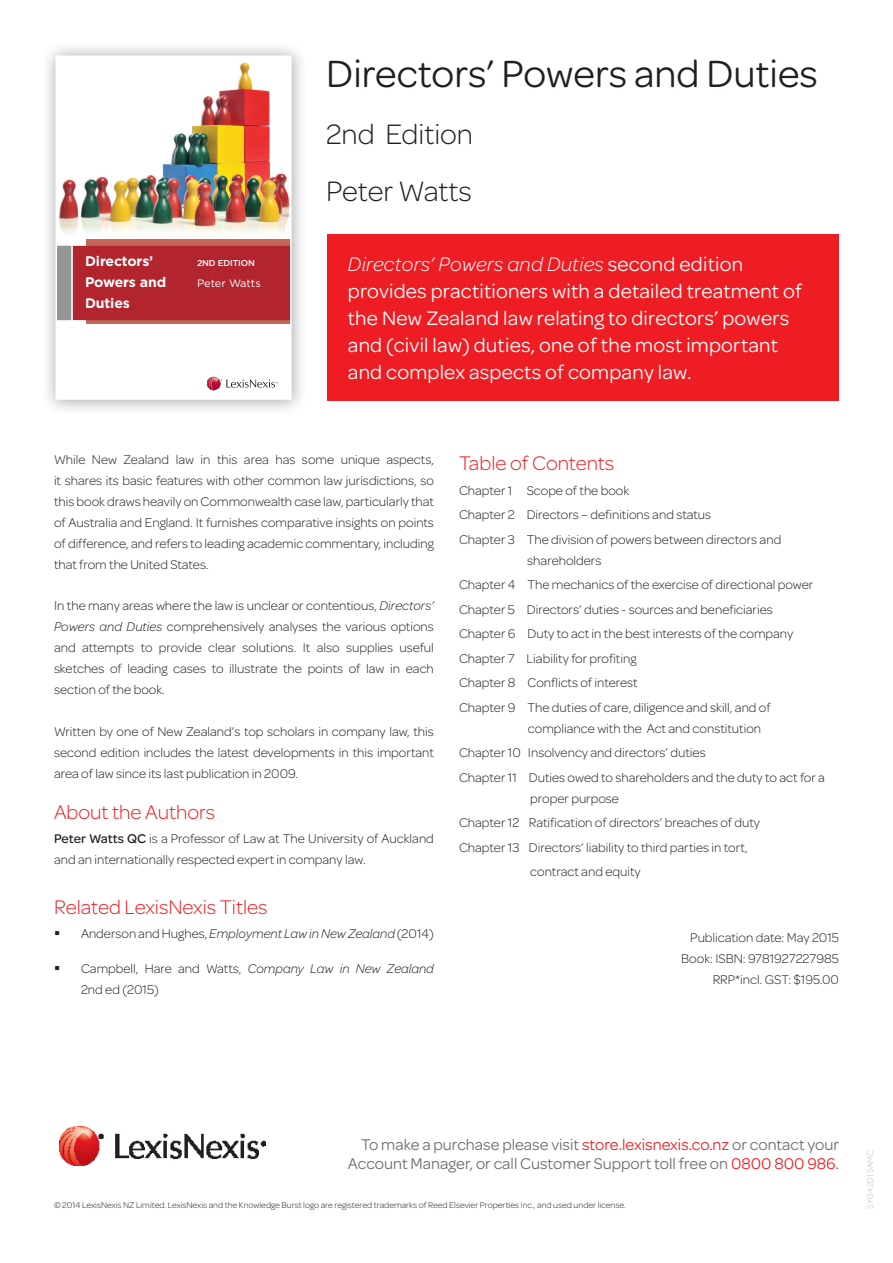
<style>
.page{position:relative;width:893px;height:1263px;background:#fff}
.page>*{position:absolute;margin:0;border:0;box-sizing:border-box;transform-origin:0 0}
.t1{font:40.5px "Omnes";color:#231f20}
.t2{font:300 30px "Omnes";color:#231f20}
.t3{font:21px/27px "Omnes";letter-spacing:.01em;color:#fff}
.t4{font:300 21px "Omnes";color:#ee1d23}
.t5{font:16.5px/19.8px "Omnes";color:#6c6d70;text-align:right}
.t6{font:700 13.8px/20.5px "Gotham";letter-spacing:-.01em;color:#fff}
.t7{font:300 13.5px/21px "Omnes";color:#231f20}
.t8{font:italic 300 13.5px "Omnes";color:#231f20}
.t9{font:10.65px "Gotham";color:#fff}
.t10{font:300 9px "Omnes";color:#231f20}
.t11{font:300 9px "Omnes";letter-spacing:.03em;color:#bcbdc0}
.t12{font:500 8.55px "Gotham";color:#fff}
.s1{font-weight:300;font-style:italic}
.s2{font-style:italic}
.s3{font-weight:500}
.s4{font-style:normal}
.s5{color:#ee1d23}
</style>
<div class="page">
<img style="left:59px;top:1126px;width:206px;height:40px">
<div style="left:41px;top:41px;width:267px;height:375px;background:#231f20;opacity:.4"></div>
<div style="left:56px;top:56px;width:235px;height:343px;background:#fff"></div>
<img style="left:59px;top:62px;width:230px;height:165px">
<svg style="left:60px;top:227px;width:226px;height:6px"></svg>
<div style="left:86px;top:239px;width:205px;height:85px;background:#c56759"></div>
<div style="left:70px;top:243px;width:221px;height:80px;background:#231f20;opacity:.3"></div>
<div style="left:73px;top:246px;width:218px;height:74px;background:#b2242e"></div>
<div style="left:56px;top:243px;width:17px;height:80px;background:#231f20;opacity:.3"></div>
<div style="left:56px;top:246px;width:14px;height:74px;background:#939598"></div>
<svg style="left:207px;top:377px;width:71px;height:13px"></svg>
<div style="left:56px;top:56px;width:236px;height:344px;border:2px solid #fff"></div>
<div style="left:328px;top:234px;width:511px;height:166px;background:#ee1d23"></div>
<p class="t6" style="left:85px;top:251px;width:83px">Directors’<br>Powers and<br>Duties</p>
<p class="t12" style="left:197px;top:258px;width:59px">2ND EDITION</p>
<p class="t9" style="left:197px;top:276px;width:65px">Peter Watts</p>
<p class="t1" style="left:326px;top:47px;width:493px">Directors’ Powers and Duties</p>
<p class="t2" style="left:326px;top:115px;width:149px">2nd Edition</p>
<p class="t2" style="left:326px;top:172px;width:147px">Peter Watts</p>
<p class="t3" style="left:348px;top:249px;width:456px"><span class="s1">Directors’ Powers and Duties</span> second edition provides practitioners with a detailed treatment of the New Zealand law relating to directors’ powers and (civil law) duties, one of the most important and complex aspects of company law.</p>
<p class="t7" style="left:54px;top:449px;width:381px;text-align:justify">While New Zealand law in this area has some unique aspects, it shares its basic features with other common law jurisdictions, so this book draws heavily on Commonwealth case law, particularly that of Australia and England. It furnishes comparative insights on points of difference, and refers to leading academic commentary, including that from the United States.</p>
<p class="t7" style="left:54px;top:595px;width:381px;text-align:justify">In the many areas where the law is unclear or contentious, <span class="s2">Directors’ Powers and Duties</span> comprehensively analyses the various options and attempts to provide clear solutions. It also supplies useful sketches of leading cases to illustrate the points of law in each section of the book.</p>
<p class="t7" style="left:54px;top:720px;width:381px;text-align:justify">Written by one of New Zealand’s top scholars in company law, this second edition includes the latest developments in this important area of law since its last publication in 2009.</p>
<p class="t4" style="left:54px;top:798px;width:163px">About the Authors</p>
<p class="t7" style="left:54px;top:828px;width:381px"><span class="s3">Peter Watts QC</span> is a Professor of Law at The University of Auckland and an internationally respected expert in company law.</p>
<p class="t4" style="left:54px;top:893px;width:215px">Related LexisNexis Titles</p>
<p class="t8" style="left:54px;top:925px;width:381px">▪ <span class="s4">Anderson and Hughes,</span> Employment Law in New Zealand <span class="s4">(2014)</span></p>
<p class="t7" style="left:81px;top:957px;width:354px;text-indent:-27px">▪ Campbell, Hare and Watts, <span class="s2">Company Law in New Zealand<br></span>2nd ed (2015)</p>
<p class="t4" style="left:459px;top:449px;width:157px">Table of Contents</p>
<p class="t7" style="left:459px;top:479px;width:172px">Chapter 1 Scope of the book</p>
<p class="t7" style="left:459px;top:504px;width:254px">Chapter 2 Directors – definitions and status</p>
<p class="t7" style="left:527px;top:528px;width:255px;text-indent:-68px">Chapter 3 The division of powers between directors and shareholders</p>
<p class="t7" style="left:459px;top:574px;width:356px">Chapter 4 The mechanics of the exercise of directional power</p>
<p class="t7" style="left:459px;top:598px;width:315px">Chapter 5 Directors’ duties - sources and beneficiaries</p>
<p class="t7" style="left:459px;top:623px;width:336px">Chapter 6 Duty to act in the best interests of the company</p>
<p class="t7" style="left:459px;top:647px;width:179px">Chapter 7 Liability for profiting</p>
<p class="t7" style="left:459px;top:672px;width:180px">Chapter 8 Conflicts of interest</p>
<p class="t7" style="left:528px;top:696px;width:244px;text-indent:-69px">Chapter 9 The duties of care, diligence and skill, and of compliance with the Act and constitution</p>
<p class="t7" style="left:459px;top:742px;width:248px">Chapter 10 Insolvency and directors’ duties</p>
<p class="t7" style="left:530px;top:766px;width:296px;text-indent:-71px">Chapter 11 Duties owed to shareholders and the duty to act for a proper purpose</p>
<p class="t7" style="left:459px;top:812px;width:303px">Chapter 12 Ratification of directors’ breaches of duty</p>
<p class="t7" style="left:459px;top:836px;width:290px">Chapter 13 Directors’ liability to third parties in tort,</p>
<p class="t7" style="left:530px;top:861px;width:112px">contract and equity</p>
<p class="t7" style="left:690px;top:927px;width:150px">Publication date: May 2015</p>
<p class="t7" style="left:681px;top:948px;width:159px">Book: ISBN: 9781927227985</p>
<p class="t7" style="left:713px;top:969px;width:128px">RRP*incl. GST: $195.00</p>
<p class="t5" style="left:348px;top:1133px;width:493px">To make a purchase please visit <span class="s5">store.lexisnexis.co.nz</span> or contact your<br>Account Manager, or call Customer Support toll free on <span class="s5">0800 800 986</span>.</p>
<p class="t10" style="left:54px;top:1199px;width:573px">© 2014 LexisNexis NZ Limited. LexisNexis and the Knowledge Burst logo are registered trademarks of Reed Elsevier Properties Inc., and used under license.</p>
<p class="t11" style="left:864px;top:1209px;width:61px;rotate:-90deg">SY042015AMC</p>
</div>
